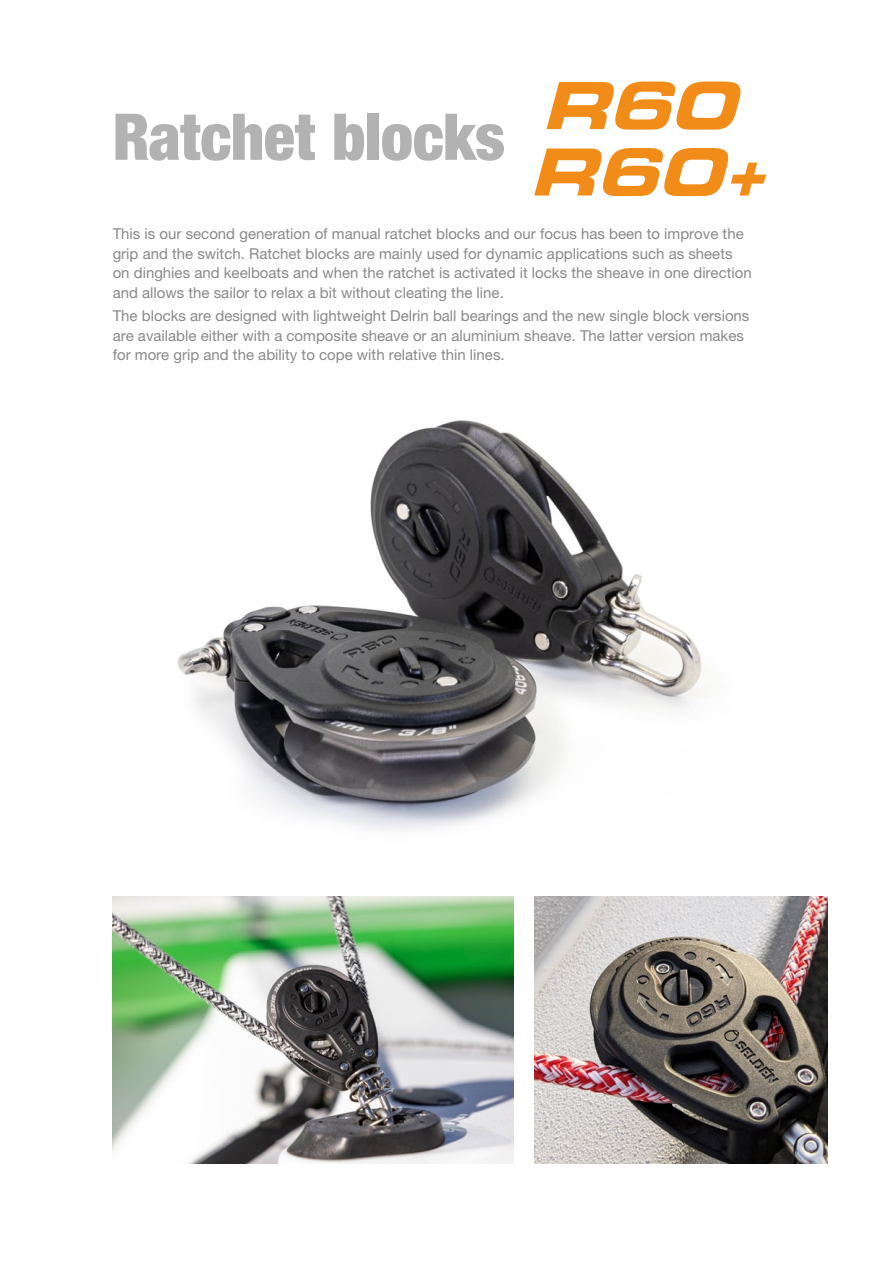
<style>
.page{position:relative;width:893px;height:1263px;background:#fff}
.page>*{position:absolute;margin:0;border:0;box-sizing:border-box;transform-origin:0 0}
.t1{font:italic 64.95px/66.4px "Eurostile Bold Extended Two";color:#f28c18}
.t2{font:900 condensed 64.5px "Helvetica Neue LT Pro";letter-spacing:-.005em;color:#b3b2b2}
.t3{font:15px/19.5px "Helvetica Neue LT Pro";color:#8a8989}
</style>
<div class="page">
<img style="left:177px;top:420px;width:526px;height:410px">
<img style="left:113px;top:896px;width:400px;height:267px">
<img style="left:534px;top:896px;width:293px;height:267px">
<h1 class="t1" style="left:529px;top:71px;width:259px">R60<br>R60+</h1>
<p class="t3" style="left:113px;top:224px;width:641px">This is our second generation of manual ratchet blocks and our focus has been to improve the grip and the switch. Ratchet blocks are mainly used for dynamic applications such as sheets on dinghies and keelboats and when the ratchet is activated it locks the sheave in one direction and allows the sailor to relax a bit without cleating the line.</p>
<p class="t3" style="left:113px;top:306px;width:638px">The blocks are designed with lightweight Delrin ball bearings and the new single block versions are available either with a composite sheave or an aluminium sheave. The latter version makes for more grip and the ability to cope with relative thin lines.</p>
<h2 class="t2" style="left:113px;top:97px;width:394px">Ratchet blocks</h2>
</div>
